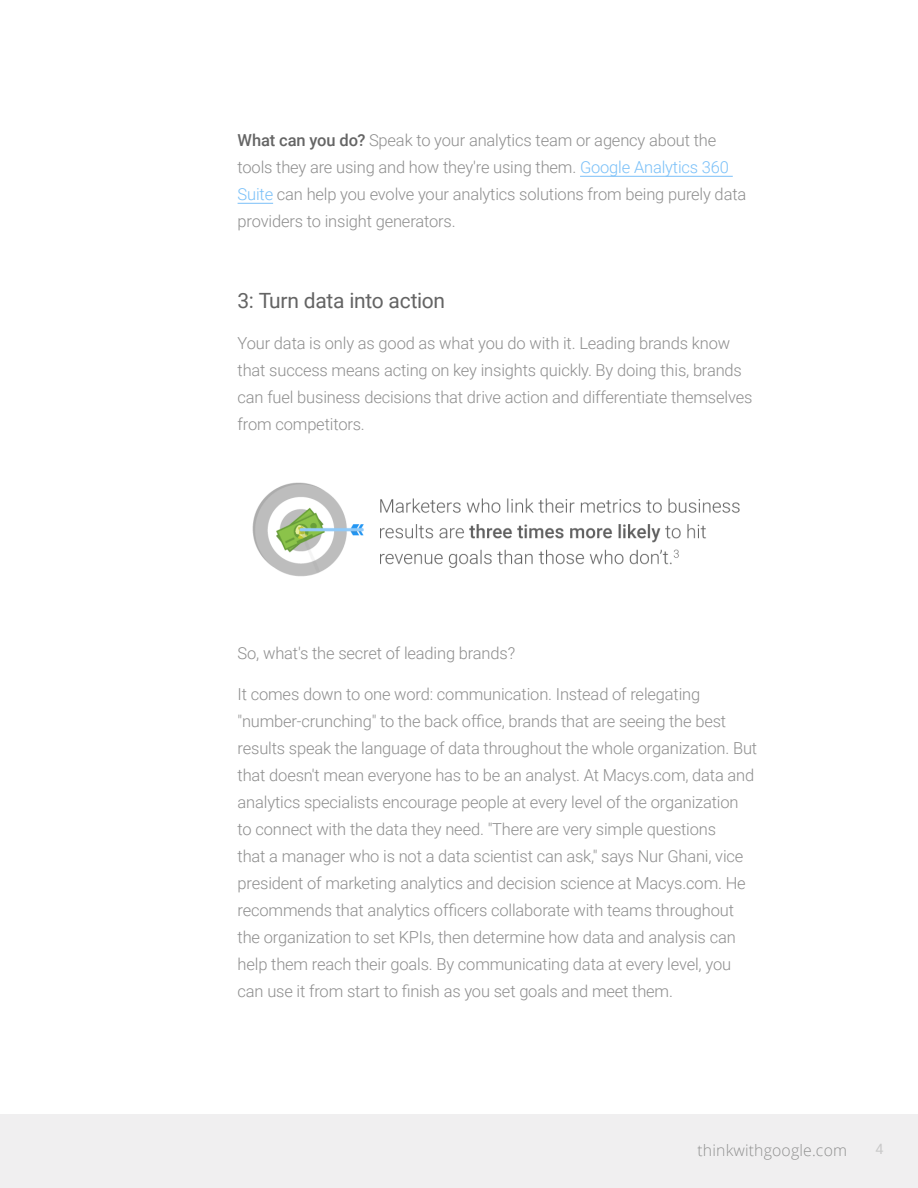
<style>
.page{position:relative;width:918px;height:1188px;background:#fff}
.page>*{position:absolute;margin:0;border:0;box-sizing:border-box;transform-origin:0 0}
.t1{font:21px "Roboto";letter-spacing:-.015em;color:#646464}
.t2{font:300 16.5px/27px "Roboto";letter-spacing:-.01em;color:#8e8e8e}
.t3{font:300 15.75px "Open Sans";letter-spacing:.01em;color:#666766}
.t4{font:14.25px "Roboto";color:#c9c9c9}
.s1{font-weight:500;color:#656565}
.s2{color:#7ac0f8}
</style>
<div class="page">
<div style="left:0;top:1114px;width:918px;height:74px;background:#f0eff0"></div>
<hr style="left:580px;top:176px;width:153px;height:1px;background:#7ac0f8">
<hr style="left:238px;top:203px;width:35px;height:1px;background:#7ac0f8">
<img style="left:252px;top:482px;width:488px;height:95px">
<p class="t2" style="left:238px;top:126px;width:510px"><span class="s1">What can you do?</span> Speak to your analytics team or agency about the tools they are using and how they're using them. <span class="s2">Google Analytics 360<br>Suite</span> can help you evolve your analytics solutions from being purely data providers to insight generators.</p>
<p class="t1" style="left:238px;top:286px;width:209px">3: Turn data into action</p>
<p class="t2" style="left:238px;top:329px;width:516px">Your data is only as good as what you do with it. Leading brands know that success means acting on key insights quickly. By doing this, brands can fuel business decisions that drive action and differentiate themselves from competitors.</p>
<p class="t2" style="left:238px;top:639px;width:279px">So, what's the secret of leading brands?</p>
<p class="t2" style="left:238px;top:680px;width:521px">It comes down to one word: communication. Instead of relegating "number-crunching" to the back office, brands that are seeing the best results speak the language of data throughout the whole organization. But that doesn't mean everyone has to be an analyst. At Macys.com, data and analytics specialists encourage people at every level of the organization<br>to connect with the data they need. "There are very simple questions<br>that a manager who is not a data scientist can ask," says Nur Ghani, vice president of marketing analytics and decision science at Macys.com. He recommends that analytics officers collaborate with teams throughout the organization to set KPIs, then determine how data and analysis can help them reach their goals. By communicating data at every level, you can use it from start to finish as you set goals and meet them.</p>
<p class="t3" style="left:698px;top:1140px;width:151px">thinkwithgoogle.com</p>
<p class="t4" style="left:876px;top:1139px;width:10px">4</p>
</div>
